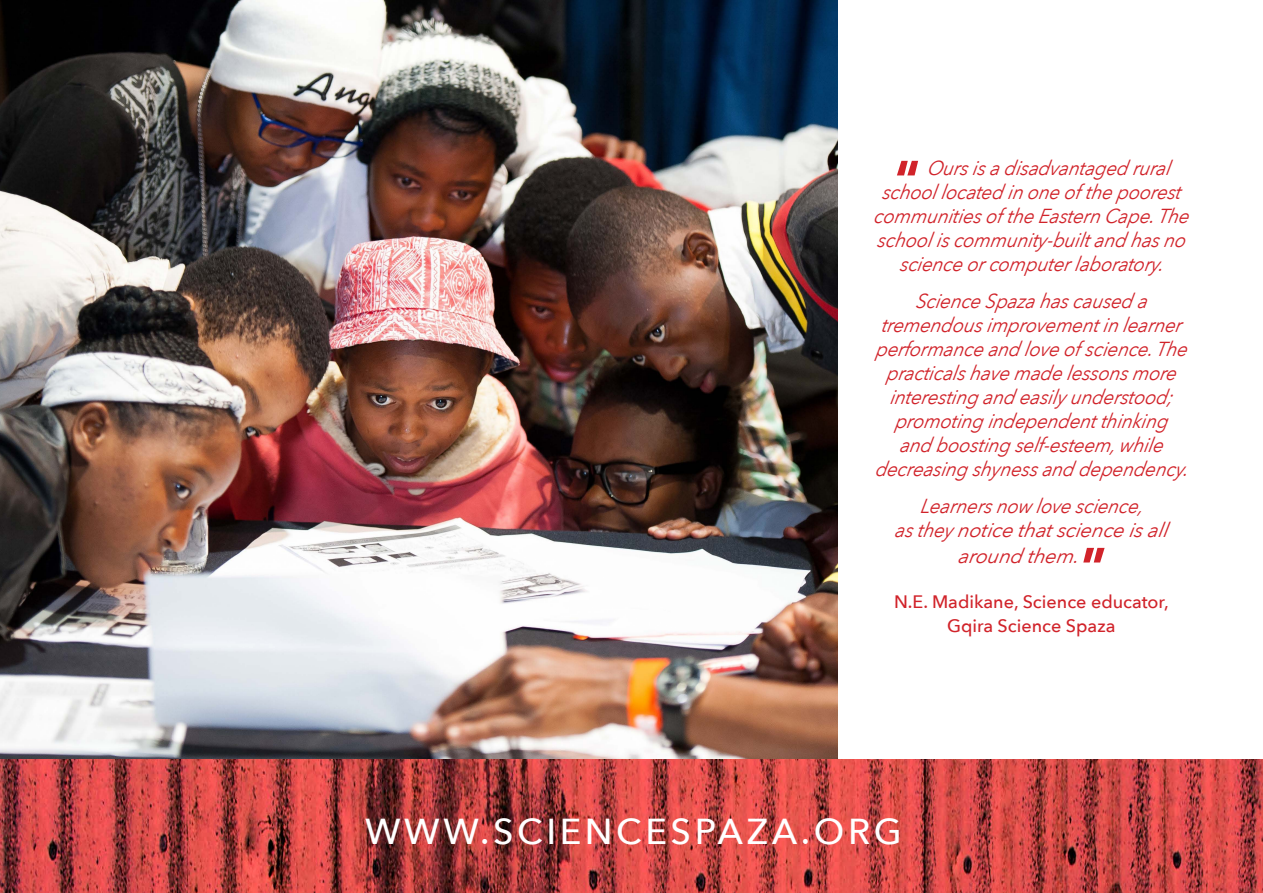
<style>
.page{position:relative;width:1263px;height:893px;background:#fff}
.page>*{position:absolute;margin:0;border:0;box-sizing:border-box;transform-origin:0 0}
.t1{font:500 36px "Avenir Next";letter-spacing:.1em;color:#fff}
.t2{font:italic 20.25px/24px "Avenir Next";color:#d1232a;text-align:center;scale:.93 1}
.t3{font:italic 20.25px "Avenir Next";color:#d1232a}
.t4{font:500 18px/24px "Avenir Next";color:#d1232a;text-align:center}
.s1{font-size:19.5px}
</style>
<div class="page">
<img style="left:0;top:0;width:838px;height:759px">
<img style="left:0;top:759px;width:1263px;height:134px">
<svg style="left:897px;top:161px;width:21px;height:14px"></svg>
<svg style="left:1083px;top:548px;width:21px;height:14px"></svg>
<p class="t2" style="left:927px;top:155px;width:270px">Oursisadisadvantagedrural</p>
<p class="t2" style="left:882px;top:179px;width:330px">schoollocatedinoneof thepoorest</p>
<p class="t2" style="left:874px;top:203px;width:348px">communitiesof theEasternCape.The</p>
<p class="t2" style="left:877px;top:227px;width:341px">schooliscommunity-builtandhasno</p>
<p class="t2" style="left:899px;top:251px;width:293px">scienceorcomputerlaboratory.</p>
<p class="t2" style="left:875px;top:288px;width:346px">ScienceSpazahascauseda tremendousimprovementinlearner performanceandloveof science.The practicalshavemadelessonsmore interestingandeasily understood; promotingindependentthinking andboostingself-esteem,while decreasingshynessanddependency.</p>
<p class="t2" style="left:920px;top:493px;width:248px">Learnersnow lovescience,</p>
<p class="t2" style="left:894px;top:517px;width:303px">asthey noticethatscienceisall</p>
<p class="t3" style="left:958px;top:538px;width:129px">aroundthem<span class="s1">.</span></p>
<p class="t4" style="left:894px;top:589px;width:276px">N.E. Madikane, Science educator,<br>Gqira Science Spaza</p>
<h1 class="t1" style="left:365px;top:801px;width:538px">WWW.SCIENCESPAZA.ORG</h1>
</div>
